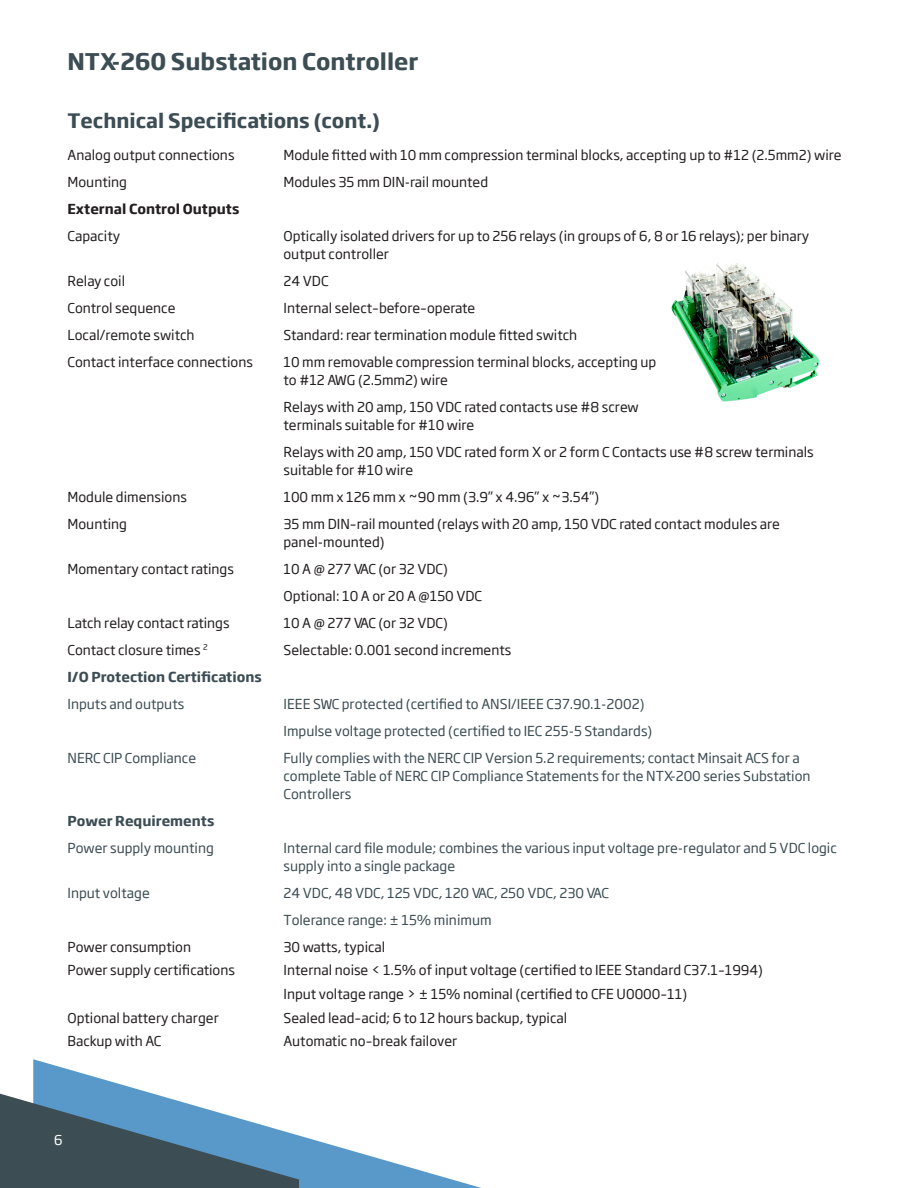
<style>
.page{position:relative;width:918px;height:1188px;background:#fff}
.page>*{position:absolute;margin:0;border:0;box-sizing:border-box;transform-origin:0 0}
.H1_inside_page{font:700 22.5px "Soho Gothic Pro";color:#3c4d54}
.t1{font:700 19.5px "Soho Gothic Pro";color:#3c4d54}
.T1{font:13.5px/18px "Soho Gothic Pro";color:#231f20}
.T1-2{font:13.5px/18px "Soho Gothic Pro";color:#3c4d54}
.TS1{font:13.5px "Soho Gothic Pro";color:#231f20}
.T1-3{font:700 13.5px "Soho Gothic Pro";color:#3c4d54}
.T1-4{font:700 13.5px "Soho Gothic Pro";color:#231f20}
.t2{font:13.5px "Soho Gothic Pro";color:#fff}
</style>
<div class="page">
<svg style="left:33px;top:1059px;width:448px;height:129px"></svg>
<svg style="left:0;top:1090px;width:299px;height:98px;background:#5f7e93"></svg>
<img style="left:671px;top:263px;width:149px;height:139px">
<p class="H1_inside_page" style="left:68px;top:44px;width:352px">NTX-260 Substation Controller</p>
<h2 class="t1" style="left:68px;top:105px;width:314px">Technical Specifications (cont.)</h2>
<p class="T1" style="left:68px;top:145px;width:169px">Analog output connections</p>
<p class="T1" style="left:284px;top:145px;width:560px">Module fitted with 10 mm compression terminal blocks, accepting up to #12 (2.5mm2) wire</p>
<p class="T1" style="left:68px;top:172px;width:61px">Mounting</p>
<p class="T1" style="left:284px;top:172px;width:206px">Modules 35 mm DIN-rail mounted</p>
<p class="T1-4" style="left:68px;top:198px;width:173px">External Control Outputs</p>
<p class="T1" style="left:68px;top:226px;width:54px">Capacity</p>
<p class="T1" style="left:284px;top:226px;width:527px">Optically isolated drivers for up to 256 relays (in groups of 6, 8 or 16 relays); per binary output controller</p>
<p class="T1" style="left:68px;top:271px;width:59px">Relay coil</p>
<p class="T1" style="left:284px;top:271px;width:47px">24 VDC</p>
<p class="T1" style="left:68px;top:298px;width:110px">Control sequence</p>
<p class="T1" style="left:284px;top:298px;width:193px">Internal select–before–operate</p>
<p class="T1" style="left:68px;top:325px;width:129px">Local/remote switch</p>
<p class="T1" style="left:284px;top:325px;width:295px">Standard: rear termination module fitted switch</p>
<p class="T1" style="left:68px;top:352px;width:187px">Contact interface connections</p>
<p class="T1" style="left:284px;top:352px;width:374px">10 mm removable compression terminal blocks, accepting up to #12 AWG (2.5mm2) wire</p>
<p class="T1" style="left:284px;top:397px;width:357px">Relays with 20 amp, 150 VDC rated contacts use #8 screw terminals suitable for #10 wire</p>
<p class="T1" style="left:284px;top:442px;width:532px">Relays with 20 amp, 150 VDC rated form X or 2 form C Contacts use #8 screw terminals suitable for #10 wire</p>
<p class="T1" style="left:68px;top:487px;width:121px">Module dimensions</p>
<p class="T1" style="left:284px;top:487px;width:317px">100 mm x 126 mm x ~90 mm (3.9” x 4.96” x ~3.54”)</p>
<p class="T1" style="left:68px;top:514px;width:61px">Mounting</p>
<p class="T1" style="left:284px;top:514px;width:498px">35 mm DIN–rail mounted (relays with 20 amp, 150 VDC rated contact modules are panel-mounted)</p>
<p class="T1" style="left:68px;top:559px;width:168px">Momentary contact ratings</p>
<p class="T1" style="left:284px;top:559px;width:166px">10 A @ 277 VAC (or 32 VDC)</p>
<p class="T1" style="left:284px;top:586px;width:200px">Optional: 10 A or 20 A @150 VDC</p>
<p class="T1" style="left:68px;top:613px;width:164px">Latch relay contact ratings</p>
<p class="T1" style="left:284px;top:613px;width:166px">10 A @ 277 VAC (or 32 VDC)</p>
<p class="T1" style="left:68px;top:640px;width:142px">Contact closure times <sup>2</sup></p>
<p class="T1" style="left:283px;top:640px;width:229px">Selectable: 0.001 second increments</p>
<p class="T1-3" style="left:68px;top:666px;width:196px">I/O Protection Certifications</p>
<p class="T1-2" style="left:68px;top:694px;width:118px">Inputs and outputs</p>
<p class="T1-2" style="left:284px;top:694px;width:363px">IEEE SWC protected (certified to ANSI/IEEE C37.90.1-2002)</p>
<p class="T1-2" style="left:284px;top:721px;width:370px">Impulse voltage protected (certified to IEC 255-5 Standards)</p>
<p class="T1-2" style="left:68px;top:748px;width:130px">NERC CIP Compliance</p>
<p class="T1-2" style="left:284px;top:748px;width:529px">Fully complies with the NERC CIP Version 5.2 requirements; contact Minsait ACS for a complete Table of NERC CIP Compliance Statements for the NTX-200 series Substation<br>Controllers</p>
<p class="T1-3" style="left:68px;top:810px;width:148px">Power Requirements</p>
<p class="T1-2" style="left:68px;top:838px;width:148px">Power supply mounting</p>
<p class="T1-2" style="left:284px;top:838px;width:555px">Internal card file module; combines the various input voltage pre-regulator and 5 VDC logic supply into a single package</p>
<p class="T1-2" style="left:68px;top:883px;width:84px">Input voltage</p>
<p class="T1-2" style="left:284px;top:883px;width:327px">24 VDC, 48 VDC, 125 VDC, 120 VAC, 250 VDC, 230 VAC</p>
<p class="T1-2" style="left:284px;top:910px;width:210px">Tolerance range: ± 15% minimum</p>
<p class="TS1" style="left:68px;top:936px;width:125px">Power consumption</p>
<p class="TS1" style="left:284px;top:936px;width:103px">30 watts, typical</p>
<p class="TS1" style="left:68px;top:960px;width:169px">Power supply certifications</p>
<p class="TS1" style="left:284px;top:960px;width:481px">Internal noise &lt; 1.5% of input voltage (certified to IEEE Standard C37.1–1994)</p>
<p class="TS1" style="left:284px;top:984px;width:405px">Input voltage range &gt; ± 15% nominal (certified to CFE U0000–11)</p>
<p class="TS1" style="left:68px;top:1007px;width:153px">Optional battery charger</p>
<p class="TS1" style="left:284px;top:1007px;width:285px">Sealed lead–acid; 6 to 12 hours backup, typical</p>
<p class="TS1" style="left:68px;top:1031px;width:95px">Backup with AC</p>
<p class="TS1" style="left:284px;top:1031px;width:175px">Automatic no–break failover</p>
<p class="t2" style="left:54px;top:1129px;width:10px">6</p>
</div>
